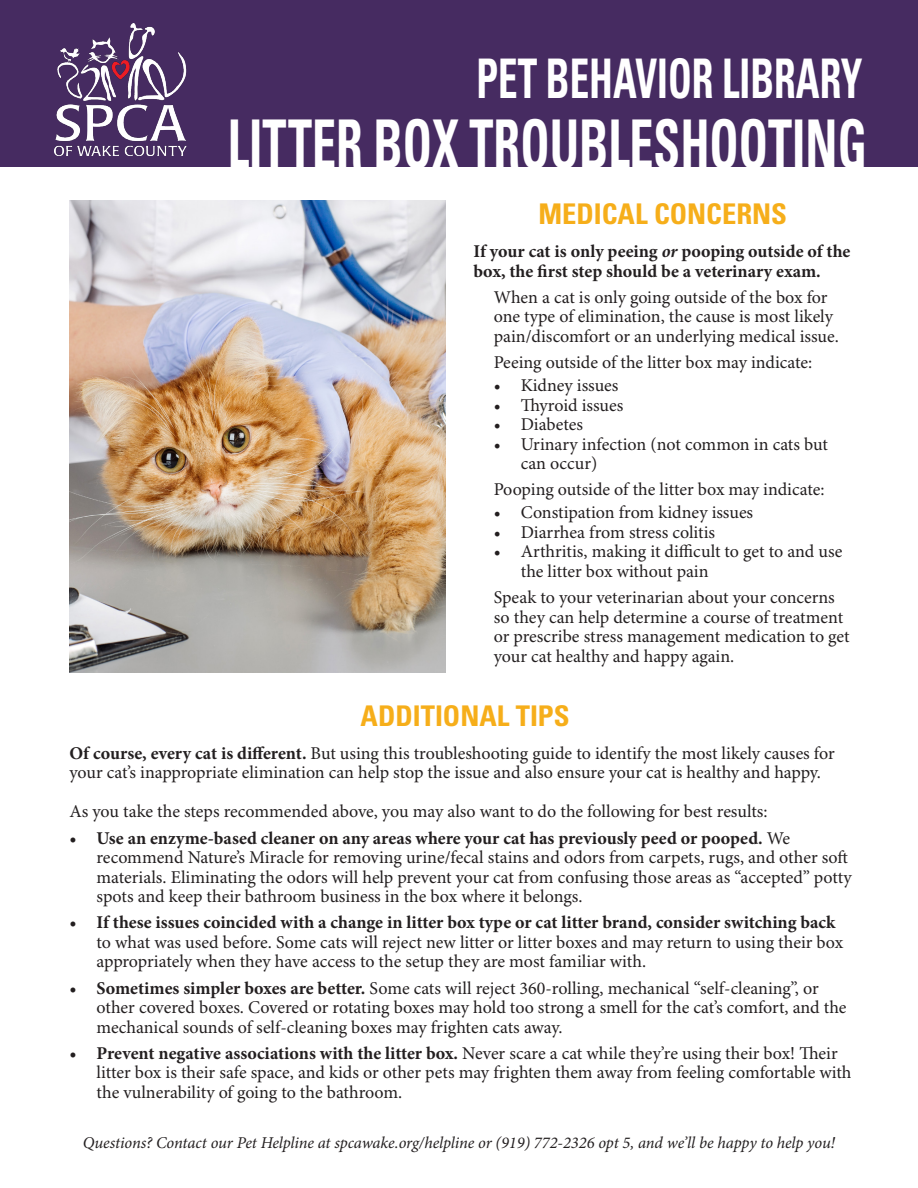
<style>
.page{position:relative;width:918px;height:1188px;background:#fff}
.page>*{position:absolute;margin:0;border:0;box-sizing:border-box;transform-origin:0 0}
.t1{font:700 condensed 67.2px "Univers LT Std";color:#fff;scale:.71 1}
.t2{font:700 condensed 54.6px "Univers LT Std";color:#fff;scale:.71 1}
.t3{font:700 condensed 28.5px "Univers LT Std";color:#f6ae1a}
.t4{font:18px/19.5px "Minion Pro";letter-spacing:-.005em;color:#231f20}
.t5{font:700 18px/19.5px "Minion Pro";color:#231f20}
.t6{font:italic 16.5px "Minion Pro";letter-spacing:-.01em;color:#231f20}
.s1{font-style:italic}
.s2{font-weight:700}
</style>
<div class="page">
<div style="left:0;top:0;width:918px;height:167px;background:#462b61"></div>
<img style="left:55px;top:23px;width:132px;height:133px">
<img style="left:70px;top:201px;width:376px;height:472px">
<p class="t2" style="left:477px;top:45px;width:545px">PET BEHAVIOR LIBRARY</p>
<p class="t1" style="left:228px;top:103px;width:902px">LITTER BOX TROUBLESHOOTING</p>
<p class="t3" style="left:538px;top:197px;width:250px">MEDICAL CONCERNS</p>
<p class="t5" style="left:474px;top:241px;width:378px">If your cat is only peeing <span class="s1">or</span> pooping outside of the box, the first step should be a veterinary exam.</p>
<p class="t4" style="left:494px;top:288px;width:347px">When a cat is only going outside of the box for one type of elimination, the cause is most likely pain/discomfort or an underlying medical issue.</p>
<p class="t4" style="left:494px;top:353px;width:320px">Peeing outside of the litter box may indicate:</p>
<p class="t4" style="left:494px;top:376px;width:126px">• Kidney issues</p>
<p class="t4" style="left:494px;top:396px;width:131px">• Thyroid issues</p>
<p class="t4" style="left:494px;top:415px;width:91px">• Diabetes</p>
<p class="t4" style="left:521px;top:435px;width:309px;text-indent:-27px">• Urinary infection (not common in cats but can occur)</p>
<p class="t4" style="left:494px;top:481px;width:332px">Pooping outside of the litter box may indicate:</p>
<p class="t4" style="left:494px;top:504px;width:261px">• Constipation from kidney issues</p>
<p class="t4" style="left:494px;top:523px;width:223px">• Diarrhea from stress colitis</p>
<p class="t4" style="left:521px;top:543px;width:323px;text-indent:-27px">• Arthritis, making it difficult to get to and use the litter box without pain</p>
<p class="t4" style="left:494px;top:588px;width:357px">Speak to your veterinarian about your concerns so they can help determine a course of treatment or prescribe stress management medication to get your cat healthy and happy again.</p>
<p class="t3" style="left:361px;top:698px;width:211px">ADDITIONAL TIPS</p>
<p class="t4" style="left:70px;top:744px;width:767px"><span class="s2">Of course, every cat is different.</span> But using this troubleshooting guide to identify the most likely causes for your cat’s inappropriate elimination can help stop the issue and also ensure your cat is healthy and happy.</p>
<p class="t4" style="left:70px;top:803px;width:700px">As you take the steps recommended above, you may also want to do the following for best results:</p>
<p class="t4" style="left:97px;top:829px;width:757px;text-indent:-27px"><span class="s2">• Use an enzyme-based cleaner on any areas where your cat has previously peed or pooped.</span> We recommend Nature’s Miracle for removing urine/fecal stains and odors from carpets, rugs, and other soft materials. Eliminating the odors will help prevent your cat from confusing those areas as “accepted” potty spots and keep their bathroom business in the box where it belongs.</p>
<p class="t4" style="left:97px;top:914px;width:748px;text-indent:-27px"><span class="s2">• If these issues coincided with a change in litter box type or cat litter brand, consider switching back </span>to what was used before. Some cats will reject new litter or litter boxes and may return to using their box appropriately when they have access to the setup they are most familiar with.</p>
<p class="t4" style="left:97px;top:979px;width:752px;text-indent:-27px"><span class="s2">• Sometimes simpler boxes are better.</span> Some cats will reject 360-rolling, mechanical “self-cleaning”, or other covered boxes. Covered or rotating boxes may hold too strong a smell for the cat’s comfort, and the mechanical sounds of self-cleaning boxes may frighten cats away.</p>
<p class="t4" style="left:97px;top:1044px;width:757px;text-indent:-27px"><span class="s2">• Prevent negative associations with the litter box.</span> Never scare a cat while they’re using their box! Their litter box is their safe space, and kids or other pets may frighten them away from feeling comfortable with the vulnerability of going to the bathroom.</p>
<p class="t6" style="left:83px;top:1131px;width:754px">Questions? Contact our Pet Helpline at spcawake.org/helpline or (919) 772-2326 opt 5, and we’ll be happy to help you!</p>
</div>
